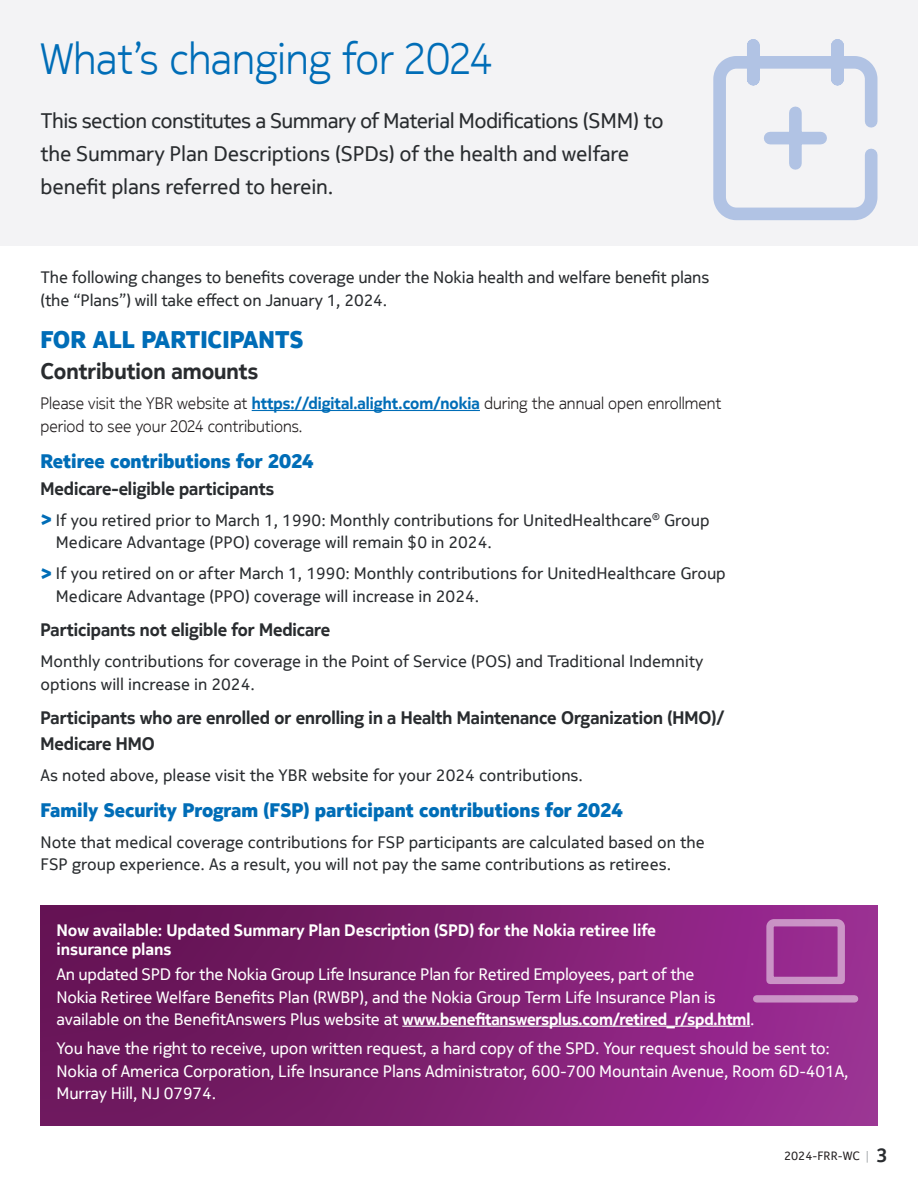
<style>
.page{position:relative;width:918px;height:1188px;background:#fff}
.page>*{position:absolute;margin:0;border:0;box-sizing:border-box;transform-origin:0 0}
.t1{font:300 43.5px "Nokia Pure Headline";color:#006db7}
.H2_N{font:800 24px "Nokia Pure Headline";color:#006db7}
.H3_N{font:700 22.5px "Nokia Pure Headline";color:#292c2f}
.t2{font:21px/33px "Nokia Pure Text";letter-spacing:-.015em;color:#292c2f}
.H4_N{font:800 19.5px "Nokia Pure Headline";color:#006db7}
.H5_N{font:700 18px/25.5px "Nokia Pure Headline";color:#292c2f}
.Body_Copy{font:16.5px/22.5px "Nokia Pure Text";color:#292c2f}
.Body_Copy-2{font:16.5px/22.5px "Nokia Pure Text";letter-spacing:-.01em;color:#fff}
.t3{font:300 16.5px/22.5px "Nokia Pure Headline";color:#231f20}
.Body_Copy-3{font:700 16.5px/19.5px "Nokia Pure Text";letter-spacing:-.01em;color:#fff}
.t4{font:12px "Nokia Pure Text";color:#231f20}
.s1{font-weight:700;color:#006db7}
.s2{font-family:"Nokia Pure Headline";font-weight:800;font-size:21px;color:#006db7}
.s3{font-family:"Nokia Pure Headline";font-weight:700}
.s4{color:#b1b5b7}
.s5{font-weight:700;font-size:19.5px;color:#292c2f}
</style>
<div class="page">
<div style="left:0;top:0;width:918px;height:245px;background:#f3f3f5"></div>
<hr style="left:0;top:0;width:1px;height:246px;background:#f3f3f5">
<hr style="left:252px;top:410px;width:228px;height:1px;background:#006db7">
<svg style="left:713px;top:39px;width:165px;height:182px"></svg>
<div style="left:40px;top:905px;width:838px;height:220px;background:linear-gradient(to right,#61124f,#9d2e95)"></div>
<hr style="left:402px;top:1026px;width:348px;height:1px;background:#fff">
<svg style="left:752px;top:918px;width:108px;height:86px;background:#a6489e"></svg>
<p class="t1" style="left:40px;top:32px;width:454px">What’s changing for 2024</p>
<p class="t2" style="left:40px;top:104px;width:625px">This section constitutes a Summary of Material Modifications (SMM) to the Summary Plan Descriptions (SPDs) of the health and welfare benefit plans referred to herein.</p>
<p class="Body_Copy" style="left:40px;top:266px;width:670px">The following changes to benefits coverage under the Nokia health and welfare benefit plans (the “Plans”) will take effect on January 1, 2024.</p>
<p class="H2_N" style="left:40px;top:323px;width:264px">FOR ALL PARTICIPANTS</p>
<p class="H3_N" style="left:40px;top:357px;width:219px">Contribution amounts</p>
<p class="t3" style="left:40px;top:392px;width:682px">Please visit the YBR website at <span class="s1">https://digital.alight.com/nokia</span> during the annual open enrollment period to see your 2024 contributions.</p>
<p class="H4_N" style="left:40px;top:447px;width:275px">Retiree contributions for 2024</p>
<p class="H5_N" style="left:40px;top:476px;width:235px">Medicare-eligible participants</p>
<p class="Body_Copy" style="left:56px;top:508px;width:655px;text-indent:-15px"><span class="s2">&gt;</span> If you retired prior to March 1, 1990: Monthly contributions for UnitedHealthcare<sup>®</sup> Group<br>Medicare Advantage (PPO) coverage will remain $0 in 2024.</p>
<p class="Body_Copy" style="left:56px;top:562px;width:671px;text-indent:-15px"><span class="s2">&gt;</span> If you retired on or after March 1, 1990: Monthly contributions for UnitedHealthcare Group<br>Medicare Advantage (PPO) coverage will increase in 2024.</p>
<p class="H5_N" style="left:40px;top:617px;width:291px">Participants not eligible for Medicare</p>
<p class="Body_Copy" style="left:40px;top:650px;width:664px">Monthly contributions for coverage in the Point of Service (POS) and Traditional Indemnity options will increase in 2024.</p>
<p class="H5_N" style="left:40px;top:705px;width:685px">Participants who are enrolled or enrolling in a Health Maintenance Organization (HMO)/<br>Medicare HMO</p>
<p class="Body_Copy" style="left:40px;top:764px;width:544px">As noted above, please visit the YBR website for your 2024 contributions.</p>
<p class="H4_N" style="left:40px;top:796px;width:584px">Family Security Program (FSP) participant contributions for 2024</p>
<p class="Body_Copy" style="left:40px;top:831px;width:666px">Note that medical coverage contributions for FSP participants are calculated based on the<br>FSP group experience. As a result, you will not pay the same contributions as retirees.</p>
<p class="Body_Copy-3" style="left:57px;top:921px;width:601px">Now available: Updated Summary Plan Description (SPD) for the Nokia retiree life insurance plans</p>
<p class="Body_Copy-2" style="left:57px;top:963px;width:700px">An updated SPD for the Nokia Group Life Insurance Plan for Retired Employees, part of the<br>Nokia Retiree Welfare Benefits Plan (RWBP), and the Nokia Group Term Life Insurance Plan is available on the BenefitAnswers Plus website at <span class="s3">www.benefitanswersplus.com/retired_r/spd.html</span>.</p>
<p class="Body_Copy-2" style="left:57px;top:1037px;width:794px">You have the right to receive, upon written request, a hard copy of the SPD. Your request should be sent to:<br>Nokia of America Corporation, Life Insurance Plans Administrator, 600-700 Mountain Avenue, Room 6D-401A,<br>Murray Hill, NJ 07974.</p>
<p class="t4" style="left:784px;top:1148px;width:105px">2024-FRR-WC <span class="s4">|</span> <span class="s5">3</span></p>
</div>
